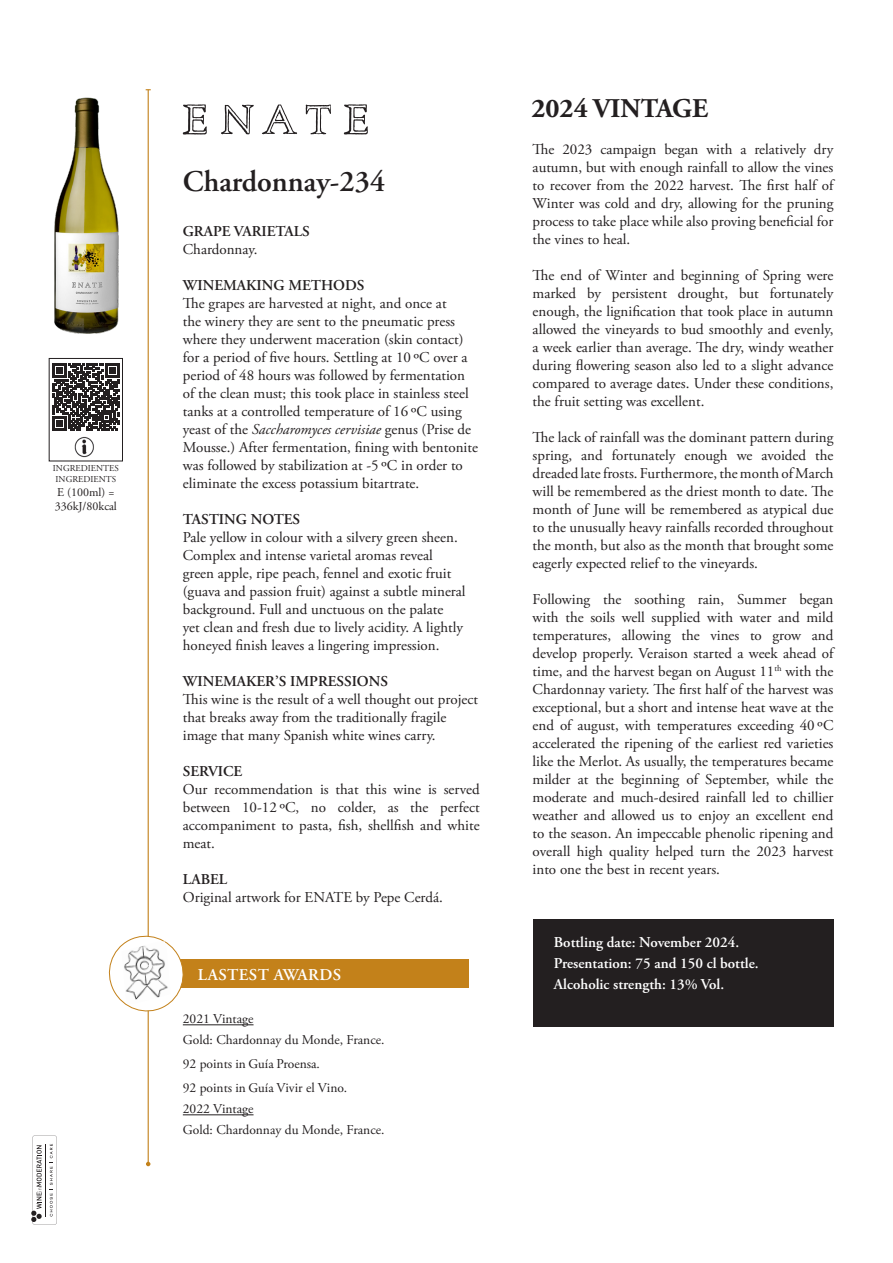
<style>
.page{position:relative;width:893px;height:1263px;background:#fff}
.page>*{position:absolute;margin:0;border:0;box-sizing:border-box;transform-origin:0 0}
.t1{font:600 30px "Adobe Garamond Pro";color:#231f20}
.t2{font:700 27px "Adobe Garamond Pro";color:#231f20}
.t3{font:600 16.5px "Adobe Garamond Pro";letter-spacing:.025em;color:#fff}
.Texto_Variedad{font:15px/18px "Adobe Garamond Pro";color:#231f20;text-align:justify}
.TEXTOS{font:15px/18px "Adobe Garamond Pro";color:#231f20}
.t4{font:600 15px "Adobe Garamond Pro";color:#fff}
.Texto_Variedad-2{font:600 15px "Adobe Garamond Pro";color:#231f20}
.Título_Variedad{font:600 15px "Adobe Garamond Pro";color:#231f20}
.t5{font:13.5px "Adobe Garamond Pro";color:#231f20}
.t6{font:12px "Adobe Garamond Pro";color:#231f20}
.t7{font:9px "Adobe Garamond Pro";color:#231f20}
.s1{font-style:italic}
.s2{font-family:"Garamond Premr Pro"}
</style>
<div class="page">
<hr style="left:148px;top:90px;width:1px;height:1074px;background:#c3811a">
<svg style="left:146px;top:1162px;width:4px;height:4px"></svg>
<svg style="left:221px;top:105px;width:33px;height:29px"></svg>
<svg style="left:344px;top:104px;width:24px;height:31px"></svg>
<svg style="left:183px;top:104px;width:24px;height:31px"></svg>
<svg style="left:306px;top:104px;width:25px;height:30px"></svg>
<svg style="left:262px;top:104px;width:35px;height:30px"></svg>
<div style="left:168px;top:959px;width:301px;height:29px;background:#c3811a"></div>
<hr style="left:183px;top:1024px;width:71px;height:1px;background:#231f20">
<hr style="left:183px;top:1114px;width:71px;height:1px;background:#231f20">
<svg style="left:108px;top:931px;width:75px;height:85px"></svg>
<img style="left:122px;top:941px;width:49px;height:63px">
<svg style="left:31px;top:1135px;width:26px;height:90px"></svg>
<hr style="left:46px;top:1144px;width:1px;height:72px;background:#231f20">
<div style="left:533px;top:919px;width:300px;height:108px;background:#231f20"></div>
<img style="left:54px;top:98px;width:65px;height:235px">
<svg style="left:52px;top:363px;width:68px;height:68px"></svg>
<svg style="left:52px;top:363px;width:67px;height:67px"></svg>
<img style="left:74px;top:436px;width:20px;height:22px">
<div style="left:49px;top:358px;width:74px;height:103px;border:1px solid #231f20"></div>
<p class="t7" style="left:53px;top:463px;width:67px">INGREDIENTES</p>
<p class="t7" style="left:56px;top:473px;width:62px">INGREDIENTS</p>
<p class="t6" style="left:57px;top:485px;width:59px">E (100ml) =</p>
<p class="t6" style="left:55px;top:499px;width:64px">336kJ/80kcal</p>
<p class="t1" style="left:183px;top:165px;width:204px">Chardonnay-234</p>
<p class="Título_Variedad" style="left:183px;top:223px;width:129px">GRAPE VARIETALS</p>
<p class="Texto_Variedad" style="left:183px;top:241px;width:76px">Chardonnay.</p>
<p class="Texto_Variedad-2" style="left:183px;top:277px;width:183px">WINEMAKING METHODS</p>
<p class="TEXTOS" style="left:183px;top:295px;width:297px">The grapes are harvested at night, and once at<br>the winery they are sent to the pneumatic press where they underwent maceration (skin contact) for a period of five hours. Settling at 10 ºC over a period of 48 hours was followed by fermentation of the clean must; this took place in stainless steel tanks at a controlled temperature of 16 ºC using yeast of the <span class="s1">Saccharomyces cervisiae</span> genus (Prise de Mousse.) After fermentation, fining with bentonite was followed by stabilization at -5 ºC in order to eliminate the excess potassium bitartrate.</p>
<p class="Texto_Variedad-2" style="left:183px;top:511px;width:119px">TASTING NOTES</p>
<p class="TEXTOS" style="left:183px;top:529px;width:284px">Pale yellow in colour with a silvery green sheen.<br>Complex and intense varietal aromas reveal green apple, ripe peach, fennel and exotic fruit (guava and passion fruit) against a subtle mineral background. Full and unctuous on the palate<br>yet clean and fresh due to lively acidity. A lightly honeyed finish leaves a lingering impression.</p>
<p class="Texto_Variedad-2" style="left:183px;top:673px;width:207px">WINEMAKER’S IMPRESSIONS</p>
<p class="Texto_Variedad" style="left:183px;top:691px;width:297px;text-align:left">This wine is the result of a well thought out project that breaks away from the traditionally fragile image that many Spanish white wines carry.</p>
<p class="Texto_Variedad-2" style="left:183px;top:763px;width:61px">SERVICE</p>
<p class="Texto_Variedad" style="left:183px;top:781px;width:298px">Our recommendation is that this wine is served between 10-12 ºC, no colder, as the perfect accompaniment to pasta, fish, shellfish and white meat.</p>
<p class="Texto_Variedad-2" style="left:183px;top:871px;width:46px">LABEL</p>
<p class="Texto_Variedad" style="left:183px;top:889px;width:261px">Original artwork for ENATE by Pepe Cerdá.</p>
<p class="t3" style="left:198px;top:965px;width:145px">LASTEST AWARDS</p>
<p class="t5" style="left:183px;top:1011px;width:72px">2021 Vintage</p>
<p class="t5" style="left:183px;top:1032px;width:203px">Gold: Chardonnay du Monde, France.</p>
<p class="t5" style="left:183px;top:1056px;width:139px">92 points <span class="s2">in Guía</span> Proensa.</p>
<p class="t5" style="left:183px;top:1080px;width:166px">92 points <span class="s2">in Guía</span> Vivir el Vino.</p>
<p class="t5" style="left:183px;top:1101px;width:72px">2022 Vintage</p>
<p class="t5" style="left:183px;top:1122px;width:203px">Gold: Chardonnay du Monde, France.</p>
<p class="t2" style="left:531px;top:93px;width:178px">2024 VINTAGE</p>
<p class="Texto_Variedad" style="left:533px;top:141px;width:302px">The 2023 campaign began with a relatively dry autumn, but with enough rainfall to allow the vines to recover from the 2022 harvest. The first half of Winter was cold and dry, allowing for the pruning process to take place while also proving beneficial for the vines to heal.</p>
<p class="Texto_Variedad" style="left:533px;top:267px;width:302px">The end of Winter and beginning of Spring were marked by persistent drought, but fortunately enough, the lignification that took place in autumn allowed the vineyards to bud smoothly and evenly, a week earlier than average. The dry, windy weather during flowering season also led to a slight advance compared to average dates. Under these conditions, the fruit setting was excellent.</p>
<p class="Texto_Variedad" style="left:533px;top:429px;width:302px">The lack of rainfall was the dominant pattern during spring, and fortunately enough we avoided the dreaded late frosts. Furthermore, the month of March will be remembered as the driest month to date. The month of June will be remembered as atypical due to the unusually heavy rainfalls recorded throughout the month, but also as the month that brought some eagerly expected relief to the vineyards.</p>
<p class="Texto_Variedad" style="left:533px;top:591px;width:302px">Following the soothing rain, Summer began with the soils well supplied with water and mild temperatures, allowing the vines to grow and develop properly. Veraison started a week ahead of time, and the harvest began on August 11<sup>th</sup> with the Chardonnay variety. The first half of the harvest was exceptional, but a short and intense heat wave at the end of august, with temperatures exceeding 40 ºC accelerated the ripening of the earliest red varieties like the Merlot. As usually, the temperatures became milder at the beginning of September, while the moderate and much-desired rainfall led to chillier weather and allowed us to enjoy an excellent end to the season. An impeccable phenolic ripening and overall high quality helped turn the 2023 harvest into one the best in recent years.</p>
<p class="t4" style="left:554px;top:933px;width:187px">Bottling date: November 2024.</p>
<p class="t4" style="left:554px;top:954px;width:206px">Presentation: 75 and 150 cl bottle.</p>
<p class="t4" style="left:554px;top:975px;width:172px">Alcoholic strength: 13% Vol.</p>
</div>
